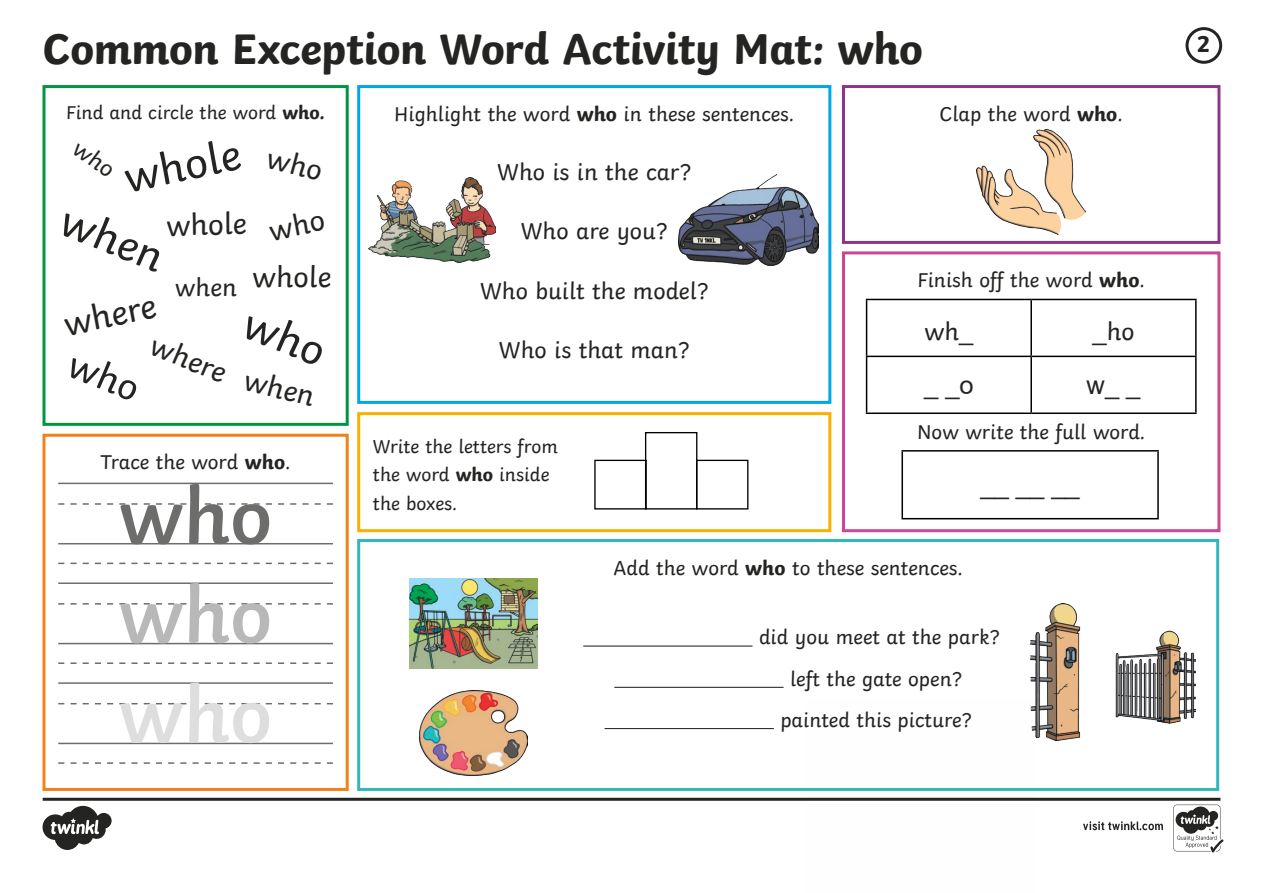
<style>
.page{position:relative;width:1263px;height:893px;background:#fff}
.page>*{position:absolute;margin:0;border:0;box-sizing:border-box;transform-origin:0 0}
.Underline{font:600 81px "Twinkl";color:#6d6d6c}
.Underline-2{font:600 81px "Twinkl";color:#b9b8b8}
.Underline-3{font:600 81px "Twinkl";color:#dedede}
.Heading{font:700 45px "Twinkl";letter-spacing:-.015em;color:#242422}
.Underline-4{font:45px "Twinkl";color:#242422}
.Underline-5{font:35.4px "Twinkl";color:#242422}
.Underline-6{font:30.6px "Twinkl";color:#242422}
.Underline-7{font:30px "Twinkl";color:#242422}
.Underline-8{font:25.8px "Twinkl";color:#242422}
.Underline-9{font:25.5px "Arial";color:#242422}
.Underline-10{font:25.5px "Twinkl";color:#242422}
.Body_Copy{font:24px "Twinkl";color:#242422}
.Mat_Number{font:700 24px "Twinkl";color:#242422}
.Body_Copy-2{font:21px "Twinkl";color:#242422}
.Underline-11{font:21px "Twinkl";color:#242422}
.Body_Copy-3{font:19.5px/28.5px "Twinkl";color:#242422}
.s1{font-weight:700}
.s2{font-family:"Arial"}
</style>
<div class="page">
<svg style="left:43px;top:798px;width:1180px;height:54px"></svg>
<div style="left:357px;top:85px;width:474px;height:319px;border:3px solid #00a8e7"></div>
<div style="left:42px;top:434px;width:307px;height:357px;border:3px solid #f0821a"></div>
<div style="left:42px;top:85px;width:307px;height:341px;border:3px solid #009641"></div>
<hr style="left:583px;top:645px;width:169px;height:2px;background:#242422">
<hr style="left:614px;top:687px;width:170px;height:1px;background:#242422">
<hr style="left:605px;top:728px;width:169px;height:1px;background:#242422">
<div style="left:357px;top:539px;width:862px;height:252px;border:3px solid #31b7bc"></div>
<div style="left:842px;top:85px;width:378px;height:159px;border:3px solid #8c368b"></div>
<div style="left:842px;top:251px;width:378px;height:281px;border:3px solid #cb4793"></div>
<div style="left:1185px;top:27px;width:37px;height:37px;border:3px solid #242422;border-radius:50%"></div>
<div style="left:357px;top:412px;width:474px;height:120px;border:3px solid #f9b000"></div>
<hr style="left:866px;top:299px;width:165px;height:1px;background:#000">
<hr style="left:866px;top:300px;width:1px;height:56px;background:#000">
<hr style="left:1031px;top:299px;width:165px;height:1px;background:#000">
<hr style="left:1030px;top:300px;width:2px;height:56px;background:#000">
<hr style="left:1195px;top:300px;width:1px;height:56px;background:#000">
<hr style="left:866px;top:356px;width:165px;height:1px;background:#000">
<hr style="left:866px;top:357px;width:1px;height:55px;background:#000">
<hr style="left:1031px;top:356px;width:165px;height:1px;background:#000">
<hr style="left:1030px;top:357px;width:2px;height:55px;background:#000">
<hr style="left:1195px;top:357px;width:1px;height:55px;background:#000">
<hr style="left:866px;top:412px;width:165px;height:2px;background:#000">
<hr style="left:1031px;top:412px;width:165px;height:2px;background:#000">
<img style="left:977px;top:129px;width:109px;height:106px">
<div style="left:645px;top:432px;width:52px;height:77px;border:1px solid #000"></div>
<div style="left:594px;top:460px;width:53px;height:49px;border:1px solid #000"></div>
<div style="left:696px;top:460px;width:52px;height:49px;border:1px solid #000"></div>
<hr style="left:901px;top:450px;width:258px;height:2px;background:#000">
<hr style="left:901px;top:452px;width:2px;height:66px;background:#000">
<hr style="left:1157px;top:452px;width:2px;height:66px;background:#000">
<hr style="left:901px;top:518px;width:258px;height:1px;background:#000">
<hr style="left:58px;top:543px;width:275px;height:1px;background:#6d6d6c">
<svg style="left:58px;top:503px;width:275px;height:2px"></svg>
<hr style="left:58px;top:483px;width:275px;height:1px;background:#6d6d6c">
<svg style="left:58px;top:563px;width:275px;height:1px"></svg>
<hr style="left:58px;top:643px;width:275px;height:1px;background:#6d6d6c">
<svg style="left:58px;top:603px;width:275px;height:2px"></svg>
<hr style="left:58px;top:582px;width:275px;height:2px;background:#6d6d6c">
<svg style="left:58px;top:662px;width:275px;height:2px"></svg>
<hr style="left:58px;top:743px;width:275px;height:1px;background:#6d6d6c">
<svg style="left:58px;top:703px;width:275px;height:1px"></svg>
<hr style="left:58px;top:682px;width:275px;height:2px;background:#6d6d6c">
<svg style="left:58px;top:762px;width:275px;height:2px"></svg>
<img style="left:678px;top:174px;width:141px;height:92px">
<img style="left:368px;top:177px;width:128px;height:86px">
<img style="left:410px;top:578px;width:127px;height:90px">
<img style="left:1030px;top:604px;width:165px;height:137px">
<img style="left:419px;top:690px;width:109px;height:85px">
<p class="Heading" style="left:42px;top:12px;width:882px">Common Exception Word Activity Mat: who</p>
<p class="Mat_Number" style="left:1196px;top:24px;width:16px">2</p>
<p class="Body_Copy-3" style="left:66px;top:97px;width:260px">Find and circle the word <span class="s1">who.</span></p>
<p class="Underline-4" style="left:117px;top:144px;width:119px;rotate:-12deg">whole</p>
<p class="Underline-4" style="left:76px;top:186px;width:109px;rotate:22deg">when</p>
<p class="Underline-6" style="left:165px;top:202px;width:82px;rotate:-2deg">whole</p>
<p class="Underline-5" style="left:59px;top:298px;width:95px;rotate:-12deg">where</p>
<p class="Underline-8" style="left:175px;top:267px;width:63px">when</p>
<p class="Underline-7" style="left:253px;top:254px;width:80px">whole</p>
<p class="Underline-7" style="left:161px;top:322px;width:81px;rotate:22deg">where</p>
<p class="Underline-7" style="left:250px;top:357px;width:73px;rotate:14deg">when</p>
<p class="Underline-11" style="left:101px;top:446px;width:192px">Trace the word <span class="s1">who</span>.</p>
<p class="Underline" style="left:119px;top:452px;width:155px">who</p>
<p class="Underline-2" style="left:119px;top:551px;width:155px">who</p>
<p class="Underline-3" style="left:119px;top:650px;width:155px">who</p>
<p class="Body_Copy-2" style="left:394px;top:98px;width:402px">Highlight the word <span class="s1">who</span> in these sentences.</p>
<p class="Body_Copy" style="left:497px;top:153px;width:196px">Who is in the car?</p>
<p class="Body_Copy" style="left:521px;top:213px;width:148px">Who are you?</p>
<p class="Body_Copy" style="left:480px;top:272px;width:230px">Who built the model?</p>
<p class="Body_Copy" style="left:499px;top:331px;width:192px">Who is that man?</p>
<p class="Body_Copy-3" style="left:373px;top:430px;width:186px">Write the letters from the word <span class="s1">who</span> inside the boxes.</p>
<p class="Underline-11" style="left:940px;top:98px;width:185px">Clap the word <span class="s1">who</span>.</p>
<p class="Body_Copy-2" style="left:917px;top:264px;width:229px">Finish off the word <span class="s1">who</span>.</p>
<p class="Underline-10" style="left:924px;top:312px;width:50px">wh<span class="s2">_</span></p>
<p class="Underline-10" style="left:1092px;top:312px;width:43px"><span class="s2">_</span>ho</p>
<p class="Underline-9" style="left:924px;top:368px;width:51px">_ _o</p>
<p class="Underline-9" style="left:1086px;top:368px;width:55px">w_ _</p>
<p class="Body_Copy-2" style="left:917px;top:416px;width:230px">Now write the full word.</p>
<p class="Underline-9" style="left:980px;top:467px;width:101px">__ __ __</p>
<p class="Body_Copy-2" style="left:613px;top:551px;width:351px">Add the word <span class="s1">who</span> to these sentences.</p>
<p class="Body_Copy-2" style="left:759px;top:621px;width:242px">did you meet at the park?</p>
<p class="Body_Copy-2" style="left:790px;top:662px;width:173px">left the gate open?</p>
<p class="Body_Copy-2" style="left:780px;top:704px;width:193px">painted this picture?</p>
</div>
